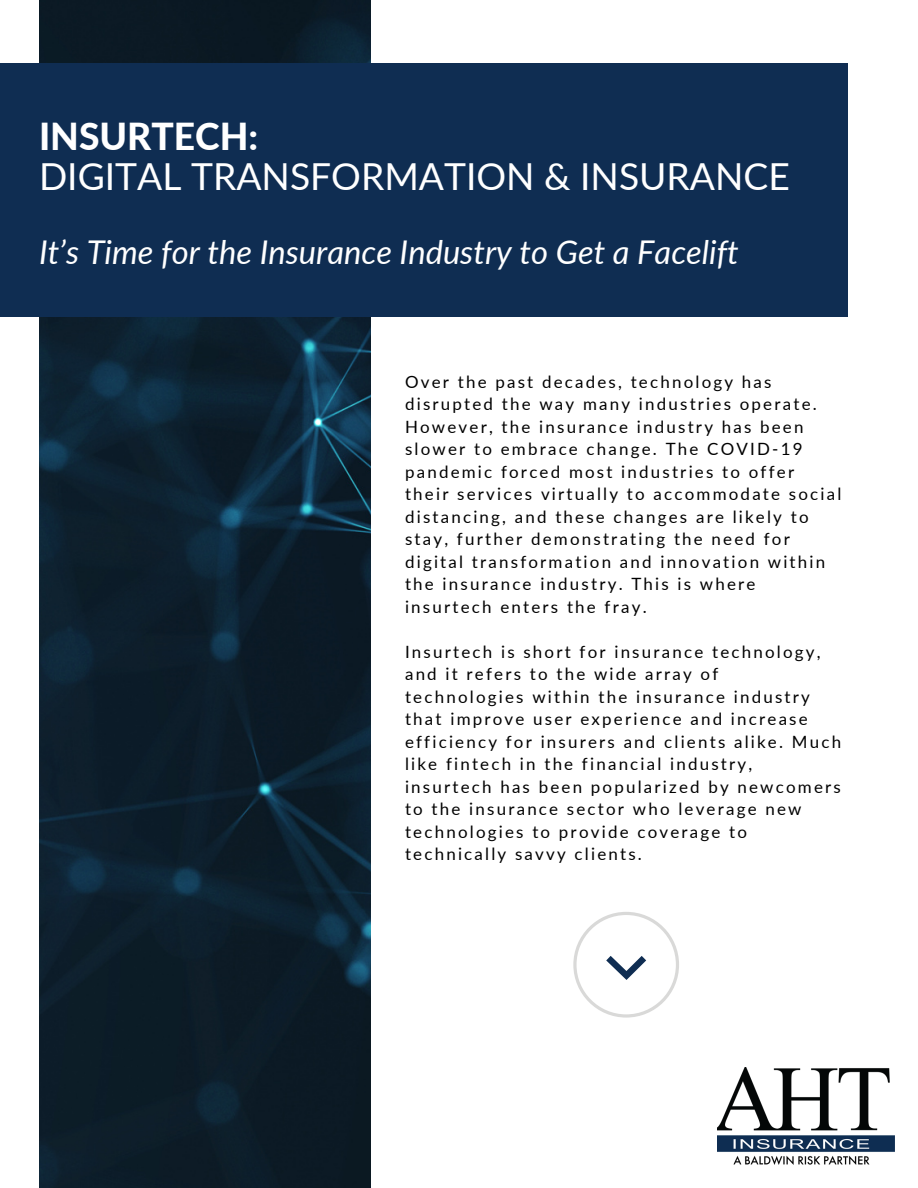
<style>
.page{position:relative;width:918px;height:1188px;background:#fff}
.page>*{position:absolute;margin:0;border:0;box-sizing:border-box;transform-origin:0 0}
.t1{font:37.2px "Lato";color:#fff}
.t2{font:800 37.2px "Lato";color:#fff}
.t3{font:italic 32.7px "Lato";color:#fff}
.t4{font:16.95px/22.5px "Lato";letter-spacing:.13em;color:#000}
</style>
<div class="page">
<img style="left:39px;top:0;width:332px;height:1188px">
<div style="left:0;top:63px;width:848px;height:253px;background:#0f2d52"></div>
<img style="left:717px;top:1068px;width:178px;height:97px">
<svg style="left:573px;top:912px;width:106px;height:106px"></svg>
<h1 class="t2" style="left:39px;top:114px;width:221px">INSURTECH:</h1>
<h1 class="t1" style="left:39px;top:153px;width:752px">DIGITAL TRANSFORMATION &amp; INSURANCE</h1>
<h2 class="t3" style="left:39px;top:232px;width:701px">It’s Time for the Insurance Industry to Get a Facelift</h2>
<p class="t4" style="left:405px;top:370px;width:438px">Over the past decades, technology has disrupted the way many industries operate.<br>However, the insurance industry has been slower to embrace change. The COVID-19 pandemic forced most industries to offer their services virtually to accommodate social distancing, and these changes are likely to stay, further demonstrating the need for digital transformation and innovation within the insurance industry. This is where insurtech enters the fray.</p>
<p class="t4" style="left:405px;top:640px;width:438px">Insurtech is short for insurance technology, and it refers to the wide array of<br>technologies within the insurance industry that improve user experience and increase efficiency for insurers and clients alike. Much like fintech in the financial industry, insurtech has been popularized by newcomers to the insurance sector who leverage new technologies to provide coverage to technically savvy clients.</p>
</div>
